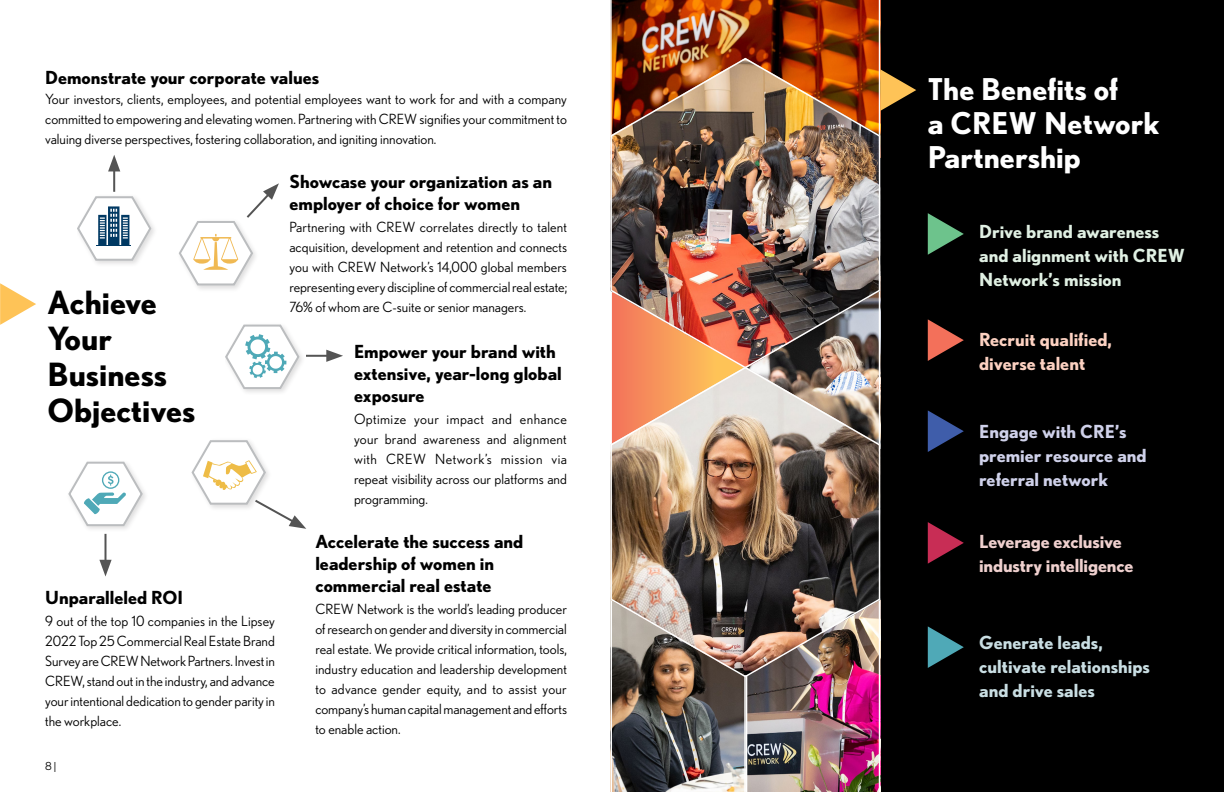
<style>
.page{position:relative;width:1224px;height:792px;background:#fff}
.page>*{position:absolute;margin:0;border:0;box-sizing:border-box;transform-origin:0 0}
.t1{font:700 32px/36px "Nobel";color:#000}
.t2{font:700 30px/34px "Nobel";color:#fff}
.t3{font:700 18px/22px "Nobel";color:#000}
.t4{font:700 18px/24px "Nobel";color:#e0f0e3}
.t5{font:700 18px/24px "Nobel";color:#c9dee3}
.t6{font:700 18px/24px "Nobel";color:#cfd1ea}
.t7{font:700 18px/24px "Nobel";letter-spacing:-.01em;color:#efd0ce}
.t8{font:700 18px/24px "Nobel";color:#fcd1c1}
.t9{font:14px/20px "Nobel";color:#000;text-align:justify}
.t10{font:11px "Nobel";color:#000}
</style>
<div class="page">
<div style="left:634px;top:0;width:590px;height:792px;background:#000"></div>
<img style="left:610px;top:0;width:270px;height:57px">
<img style="left:610px;top:678px;width:270px;height:114px">
<img style="left:610px;top:57px;width:271px;height:309px">
<img style="left:610px;top:366px;width:271px;height:312px">
<svg style="left:77px;top:195px;width:76px;height:67px"></svg>
<hr style="left:96px;top:245px;width:35px;height:1px;background:#003963">
<svg style="left:225px;top:324px;width:76px;height:66px"></svg>
<img style="left:87px;top:493px;width:58px;height:42px">
<svg style="left:68px;top:461px;width:76px;height:66px"></svg>
<hr style="left:113px;top:165px;width:2px;height:27px;background:#545454">
<svg style="left:108px;top:155px;width:12px;height:16px"></svg>
<hr style="left:105px;top:534px;width:2px;height:33px;background:#545454">
<svg style="left:99px;top:560px;width:13px;height:17px"></svg>
<hr style="left:306px;top:355px;width:27px;height:2px;background:#545454">
<svg style="left:326px;top:350px;width:17px;height:12px"></svg>
<svg style="left:178px;top:183px;width:101px;height:103px"></svg>
<svg style="left:191px;top:440px;width:115px;height:89px"></svg>
<svg style="left:0;top:283px;width:36px;height:42px"></svg>
<svg style="left:880px;top:69px;width:36px;height:42px"></svg>
<svg style="left:928px;top:213px;width:36px;height:42px"></svg>
<svg style="left:928px;top:319px;width:36px;height:42px"></svg>
<svg style="left:928px;top:410px;width:36px;height:42px"></svg>
<svg style="left:928px;top:522px;width:36px;height:42px"></svg>
<svg style="left:928px;top:626px;width:36px;height:42px"></svg>
<p class="t3" style="left:45px;top:66px;width:276px">Demonstrate your corporate values</p>
<p class="t9" style="left:45px;top:89px;width:523px">Your investors, clients, employees, and potential employees want to work for and with a company committed to empowering and elevating women. Partnering with CREW signifies your commitment to valuing diverse perspectives, fostering collaboration, and igniting innovation.</p>
<h1 class="t1" style="left:48px;top:284px;width:149px">Achieve<br>Your<br>Business<br>Objectives</h1>
<p class="t3" style="left:45px;top:586px;width:139px">Unparalleled ROI</p>
<p class="t9" style="left:45px;top:611px;width:231px">9 out of the top 10 companies in the Lipsey 2022 Top 25 Commercial Real Estate Brand Survey are CREW Network Partners. Invest in CREW, stand out in the industry, and advance your intentional dedication to gender parity in the workplace.</p>
<p class="t10" style="left:45px;top:760px;width:13px">8 |</p>
<p class="t3" style="left:289px;top:170px;width:264px">Showcase your organization as an employer of choice for women</p>
<p class="t9" style="left:289px;top:217px;width:279px">Partnering with CREW correlates directly to talent acquisition, development and retention and connects you with CREW Network’s 14,000 global members representing every discipline of commercial real estate; 76% of whom are C-suite or senior managers.</p>
<p class="t3" style="left:354px;top:340px;width:209px">Empower your brand with extensive, year-long global exposure</p>
<p class="t9" style="left:354px;top:409px;width:215px">Optimize your impact and enhance your brand awareness and alignment with CREW Network’s mission via repeat visibility across our platforms and programming.</p>
<p class="t3" style="left:315px;top:530px;width:210px">Accelerate the success and leadership of women in commercial real estate</p>
<p class="t9" style="left:315px;top:599px;width:253px">CREW Network is the world’s leading producer of research on gender and diversity in commercial real estate. We provide critical information, tools, industry education and leadership development to advance gender equity, and to assist your company’s human capital management and efforts to enable action.</p>
<h2 class="t2" style="left:928px;top:71px;width:233px">The Benefits of<br>a CREW Network<br>Partnership</h2>
<p class="t4" style="left:979px;top:219px;width:207px">Drive brand awareness and alignment with CREW<br>Network’s mission</p>
<p class="t8" style="left:979px;top:327px;width:134px">Recruit qualified, diverse talent</p>
<p class="t6" style="left:979px;top:419px;width:169px">Engage with CRE’s premier resource and referral network</p>
<p class="t7" style="left:979px;top:529px;width:156px">Leverage exclusive industry intelligence</p>
<p class="t5" style="left:979px;top:630px;width:172px">Generate leads, cultivate relationships and drive sales</p>
</div>
